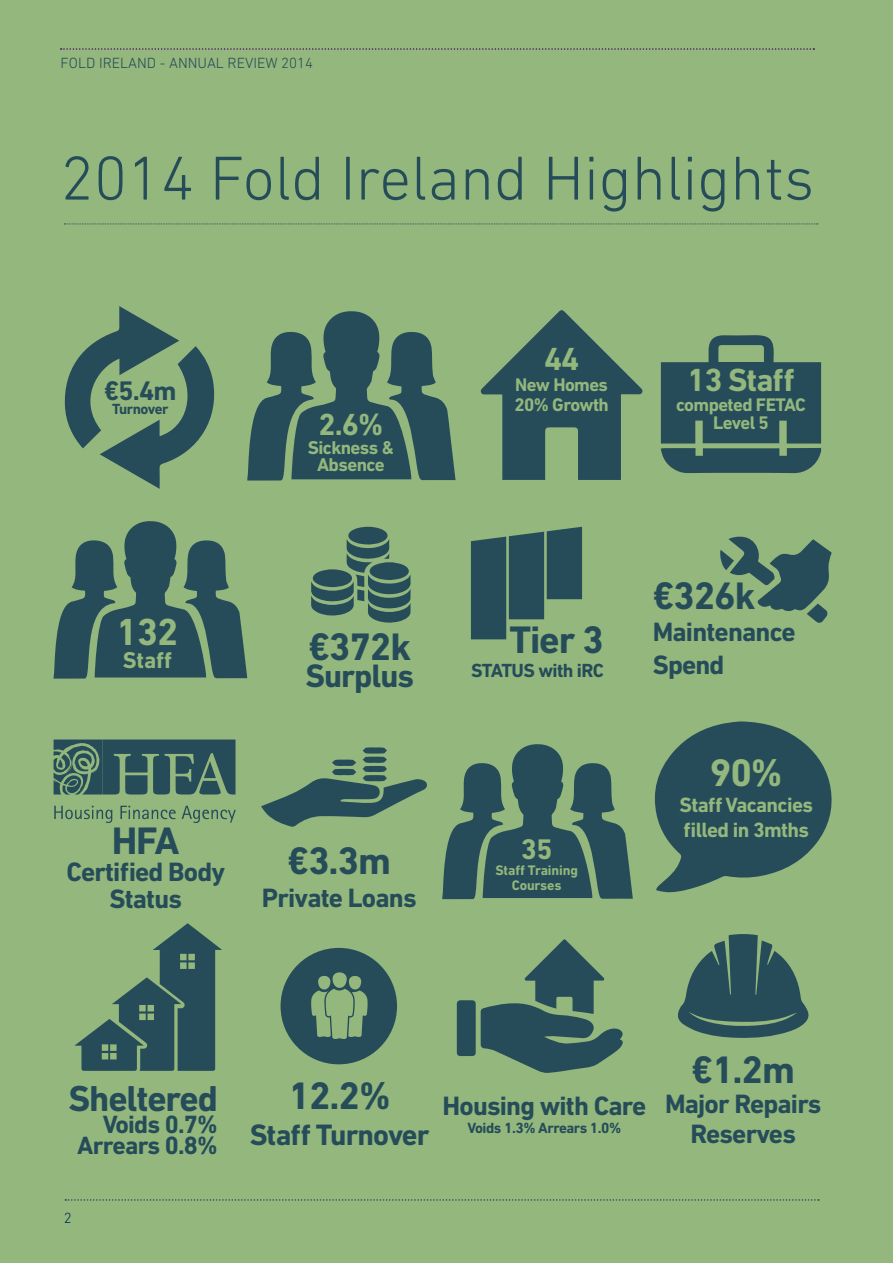
<style>
.page{position:relative;width:893px;height:1263px;background:#93b77d}
.page>*{position:absolute;margin:0;border:0;box-sizing:border-box;transform-origin:0 0}
.t1{font:300 63px "DIN Next LT Pro";color:#264c59}
.t2{font:700 39px "DIN Next LT Pro";letter-spacing:-.03em;color:#264c59}
.t3{font:700 39px "DIN Next LT Pro";color:#93b77d}
.t4{font:700 38.4px "DIN Next LT Pro";color:#93b77d}
.t5{font:700 36.6px "DIN Next LT Pro";letter-spacing:-.03em;color:#264c59}
.t6{font:700 33px "DIN Next LT Pro";letter-spacing:-.03em;color:#264c59}
.t7{font:700 32.55px "DIN Next LT Pro";letter-spacing:-.03em;color:#93b77d}
.t8{font:700 31.05px "DIN Next LT Pro";color:#93b77d}
.t9{font:700 30px "DIN Next LT Pro";letter-spacing:-.03em;color:#264c59}
.t10{font:700 28.95px "DIN Next LT Pro";color:#93b77d}
.t11{font:700 27.3px "DIN Next LT Pro";color:#264c59}
.t12{font:700 27px/32.4px "DIN Next LT Pro";letter-spacing:-.03em;color:#264c59;text-align:center}
.t13{font:700 25.35px/21.1px "DIN Next LT Pro";letter-spacing:-.03em;color:#264c59;text-align:right}
.t14{font:700 23.25px "DIN Next LT Pro";color:#93b77d}
.t15{font:700 21px/25.2px "DIN Next LT Pro";letter-spacing:-.03em;color:#93b77d}
.t16{font:700 19.35px "DIN Next LT Pro";letter-spacing:-.03em;color:#264c59}
.t17{font:700 18.9px/17.2px "DIN Next LT Pro";letter-spacing:-.03em;color:#93b77d;text-align:center}
.t18{font:700 18.6px/19.8px "DIN Next LT Pro";letter-spacing:-.03em;color:#93b77d}
.t19{font:300 15px "DIN Next LT Pro";color:#264c59}
.t20{font:700 15px "DIN Next LT Pro";letter-spacing:-.03em;color:#264c59}
.t21{font:300 15px "DIN Next LT Pro";color:#002d5c}
.t22{font:700 14.1px/14.7px "DIN Next LT Pro";letter-spacing:-.01em;color:#93b77d;text-align:center}
</style>
<div class="page">
<svg style="left:65px;top:1199px;width:754px;height:2px"></svg>
<svg style="left:64px;top:224px;width:754px;height:1px"></svg>
<svg style="left:61px;top:48px;width:753px;height:2px"></svg>
<svg style="left:64px;top:306px;width:151px;height:183px"></svg>
<svg style="left:247px;top:311px;width:209px;height:169px"></svg>
<svg style="left:54px;top:521px;width:193px;height:158px"></svg>
<svg style="left:442px;top:744px;width:191px;height:155px"></svg>
<svg style="left:480px;top:310px;width:163px;height:170px"></svg>
<svg style="left:661px;top:335px;width:160px;height:138px"></svg>
<svg style="left:471px;top:527px;width:111px;height:112px"></svg>
<svg style="left:720px;top:536px;width:112px;height:87px"></svg>
<svg style="left:311px;top:526px;width:100px;height:97px"></svg>
<svg style="left:261px;top:747px;width:166px;height:80px"></svg>
<svg style="left:54px;top:806px;width:58px;height:17px"></svg>
<svg style="left:120px;top:806px;width:56px;height:13px"></svg>
<svg style="left:182px;top:806px;width:54px;height:17px"></svg>
<svg style="left:54px;top:739px;width:182px;height:55px"></svg>
<img style="left:55px;top:761px;width:30px;height:25px">
<svg style="left:655px;top:721px;width:177px;height:171px"></svg>
<svg style="left:75px;top:923px;width:147px;height:148px"></svg>
<svg style="left:280px;top:948px;width:117px;height:116px"></svg>
<svg style="left:457px;top:939px;width:166px;height:134px"></svg>
<svg style="left:678px;top:934px;width:131px;height:104px"></svg>
<p class="t19" style="left:61px;top:54px;width:254px">FOLD IRELAND - ANNUAL REVIEW 2014</p>
<h1 class="t1" style="left:60px;top:142px;width:755px">2014 Fold Ireland Highlights</h1>
<p class="t11" style="left:104px;top:375px;width:74px">€5.4m</p>
<p class="t20" style="left:112px;top:400px;width:58px">Turnover</p>
<p class="t8" style="left:318px;top:406px;width:67px">2.6%</p>
<p class="t17" style="left:308px;top:438px;width:88px">Sickness &amp;<br>Absence</p>
<h3 class="t4" style="left:116px;top:609px;width:64px">132</h3>
<p class="t14" style="left:123px;top:646px;width:50px">Staff</p>
<h2 class="t2" style="left:308px;top:624px;width:104px">€372k</h2>
<p class="t6" style="left:305px;top:656px;width:110px">Surplus</p>
<h2 class="t2" style="left:112px;top:818px;width:69px">HFA</h2>
<p class="t12" style="left:66px;top:858px;width:160px;line-height:27px">Certified Body<br>Status</p>
<h2 class="t2" style="left:288px;top:838px;width:105px">€3.3m</h2>
<p class="t12" style="left:262px;top:881px;width:156px">Private Loans</p>
<p class="t7" style="left:544px;top:340px;width:37px">44</p>
<p class="t18" style="left:514px;top:375px;width:96px">New Homes<br>20% Growth</p>
<p class="t7" style="left:687px;top:361px;width:109px">13 Staff</p>
<p class="t18" style="left:676px;top:395px;width:131px;line-height:18px;text-align:center">competed FETAC<br>Level 5</p>
<h2 class="t2" style="left:509px;top:617px;width:96px">Tier 3</h2>
<p class="t16" style="left:471px;top:659px;width:134px">STATUS with iRC</p>
<p class="t10" style="left:521px;top:832px;width:33px">35</p>
<p class="t22" style="left:495px;top:863px;width:84px">Staff Training<br>Courses</p>
<h2 class="t2" style="left:653px;top:573px;width:104px">€326k</h2>
<p class="t12" style="left:653px;top:616px;width:144px;text-align:left">Maintenance<br>Spend</p>
<h2 class="t3" style="left:710px;top:750px;width:74px">90%</h2>
<p class="t15" style="left:680px;top:792px;width:135px">Staff Vacancies filled in 3mths</p>
<h3 class="t5" style="left:68px;top:1077px;width:151px">Sheltered</h3>
<p class="t13" style="left:77px;top:1113px;width:142px">Voids 0.7%<br>Arrears 0.8%</p>
<p class="t21" style="left:64px;top:1209px;width:9px">2</p>
<h2 class="t2" style="left:289px;top:1073px;width:104px">12.2%</h2>
<p class="t9" style="left:250px;top:1117px;width:181px">Staff Turnover</p>
<p class="t12" style="left:443px;top:1089px;width:205px">Housing with Care</p>
<p class="t20" style="left:467px;top:1119px;width:155px">Voids 1.3% Arrears 1.0%</p>
<h2 class="t2" style="left:691px;top:1047px;width:105px">€1.2m</h2>
<p class="t12" style="left:665px;top:1089px;width:158px;line-height:30px">Major Repairs<br>Reserves</p>
</div>
